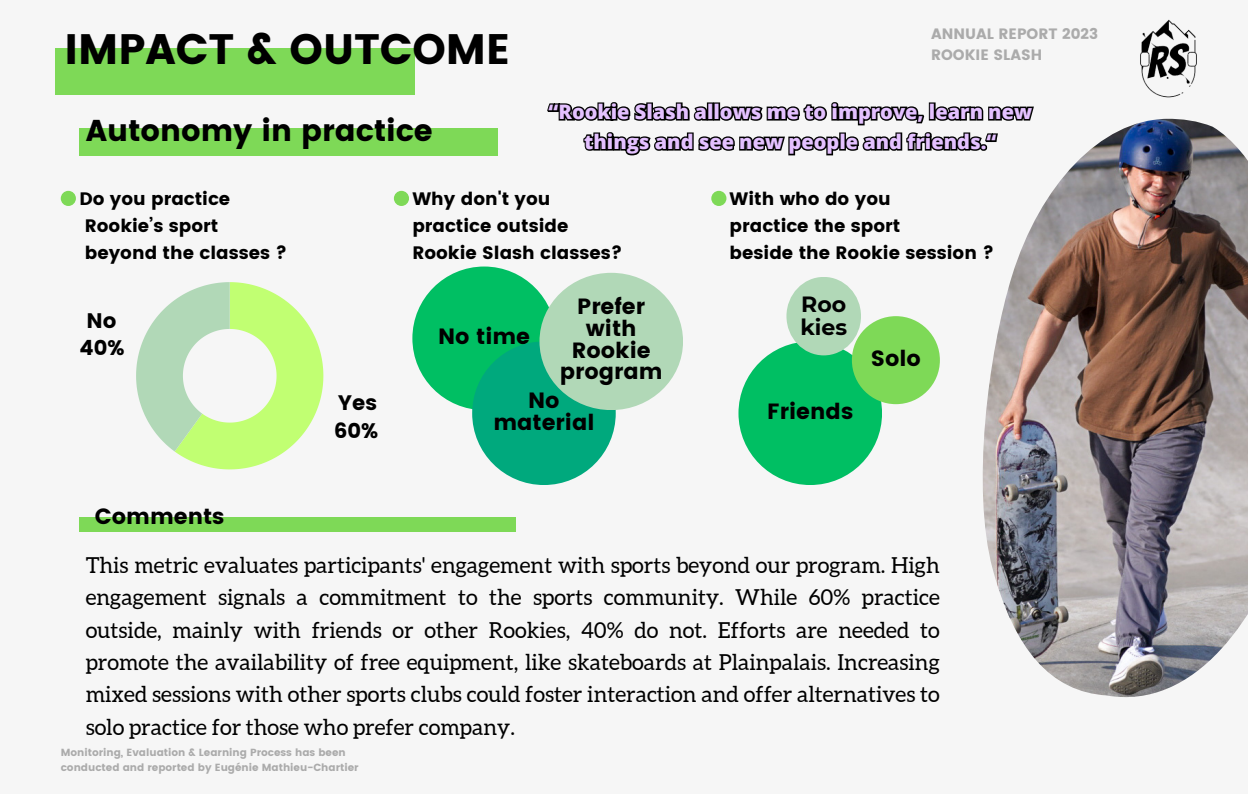
<style>
.page{position:relative;width:1248px;height:794px;background:#fff}
.page>*{position:absolute;margin:0;border:0;box-sizing:border-box;transform-origin:0 0}
.t1{font:42.5px "Poppins";color:#000}
.t2{font:30px "Poppins";color:#000}
.t3{font:22px/32.2px "Aleo";color:#000;text-align:justify}
.t4{font:22px/21.8px "Poppins";color:#000;text-align:center}
.t5{font:700 22px "Montserrat";color:#000}
.t6{font:20.9px/27.7px "Poppins";color:#000}
.t7{font:800 20px/30px "Open Sans";color:#e4c1ff;text-align:center}
.t8{font:18px/27px "Poppins";color:#000}
.t9{font:15px/21px "Poppins";color:#ababab}
.t10{font:10.3px/14.2px "Poppins";color:#ababab}
</style>
<div class="page">
<div style="left:0;top:0;width:1247px;height:793px;background:#f6f6f6"></div>
<div style="left:55px;top:48px;width:359px;height:46px;background:#7ed957"></div>
<svg style="left:136px;top:282px;width:187px;height:187px"></svg>
<div style="left:738px;top:341px;width:144px;height:144px;background:#00bf63;border-radius:50%"></div>
<div style="left:851px;top:316px;width:88px;height:88px;background:#7ed957;border-radius:50%"></div>
<div style="left:786px;top:277px;width:75px;height:78px;background:#b1d8b7;border-radius:50%"></div>
<div style="left:412px;top:266px;width:144px;height:144px;background:#00bf63;border-radius:50%"></div>
<div style="left:472px;top:341px;width:143px;height:144px;background:#00a97d;border-radius:50%"></div>
<div style="left:539px;top:273px;width:144px;height:137px;background:#b1d8b7;border-radius:50%"></div>
<div style="left:79px;top:517px;width:437px;height:14px;background:#7ed957"></div>
<img style="left:982px;top:119px;width:265px;height:578px">
<img style="left:1140px;top:19px;width:57px;height:79px">
<div style="left:79px;top:128px;width:418px;height:27px;background:#7ed957"></div>
<svg style="left:547px;top:102px;width:488px;height:56px"></svg>
<div style="left:61px;top:191px;width:15px;height:15px;background:#7ed957;border-radius:50%"></div>
<div style="left:394px;top:191px;width:15px;height:15px;background:#7ed957;border-radius:50%"></div>
<div style="left:711px;top:191px;width:15px;height:15px;background:#7ed957;border-radius:50%"></div>
<h1 class="t1" style="left:65px;top:24px;width:447px">IMPACT &amp; OUTCOME</h1>
<h2 class="t2" style="left:86px;top:113px;width:349px">Autonomy in practice</h2>
<p class="t9" style="left:930px;top:23px;width:168px">ANNUAL REPORT 2023<br>ROOKIE SLASH</p>
<p class="t7" style="left:548px;top:96px;width:485px">“Rookie Slash allows me to improve, learn new things and see new people and friends.“</p>
<p class="t8" style="left:412px;top:185px;width:212px">Why don't you practice outside<br>Rookie Slash classes?</p>
<p class="t8" style="left:85px;top:185px;width:204px;text-indent:-5px">Do you practice<br>Rookie’s sport beyond the classes ?</p>
<p class="t8" style="left:729px;top:185px;width:266px">With who do you<br>practice the sport<br>beside the Rookie session ?</p>
<p class="t6" style="left:80px;top:306px;width:46px;text-align:center">No<br>40%</p>
<p class="t4" style="left:95px;top:505px;width:131px">Comments</p>
<p class="t6" style="left:334px;top:389px;width:46px">Yes<br>60%</p>
<p class="t5" style="left:801px;top:291px;width:46px">Roo</p>
<p class="t4" style="left:559px;top:295px;width:104px">Prefer with<br>Rookie program</p>
<p class="t4" style="left:438px;top:325px;width:94px">No time</p>
<p class="t5" style="left:800px;top:314px;width:48px">kies</p>
<p class="t4" style="left:493px;top:389px;width:103px">No material</p>
<p class="t4" style="left:767px;top:400px;width:87px">Friends</p>
<p class="t4" style="left:870px;top:347px;width:52px">Solo</p>
<p class="t3" style="left:86px;top:549px;width:855px">This metric evaluates participants' engagement with sports beyond our program. High engagement signals a commitment to the sports community. While 60% practice outside, mainly with friends or other Rookies, 40% do not. Efforts are needed to promote the availability of free equipment, like skateboards at Plainpalais. Increasing mixed sessions with other sports clubs could foster interaction and offer alternatives to solo practice for those who prefer company.</p>
<p class="t10" style="left:61px;top:745px;width:299px">Monitoring, Evaluation &amp; Learning Process has been conducted and reported by Eugénie Mathieu-Chartier</p>
</div>
